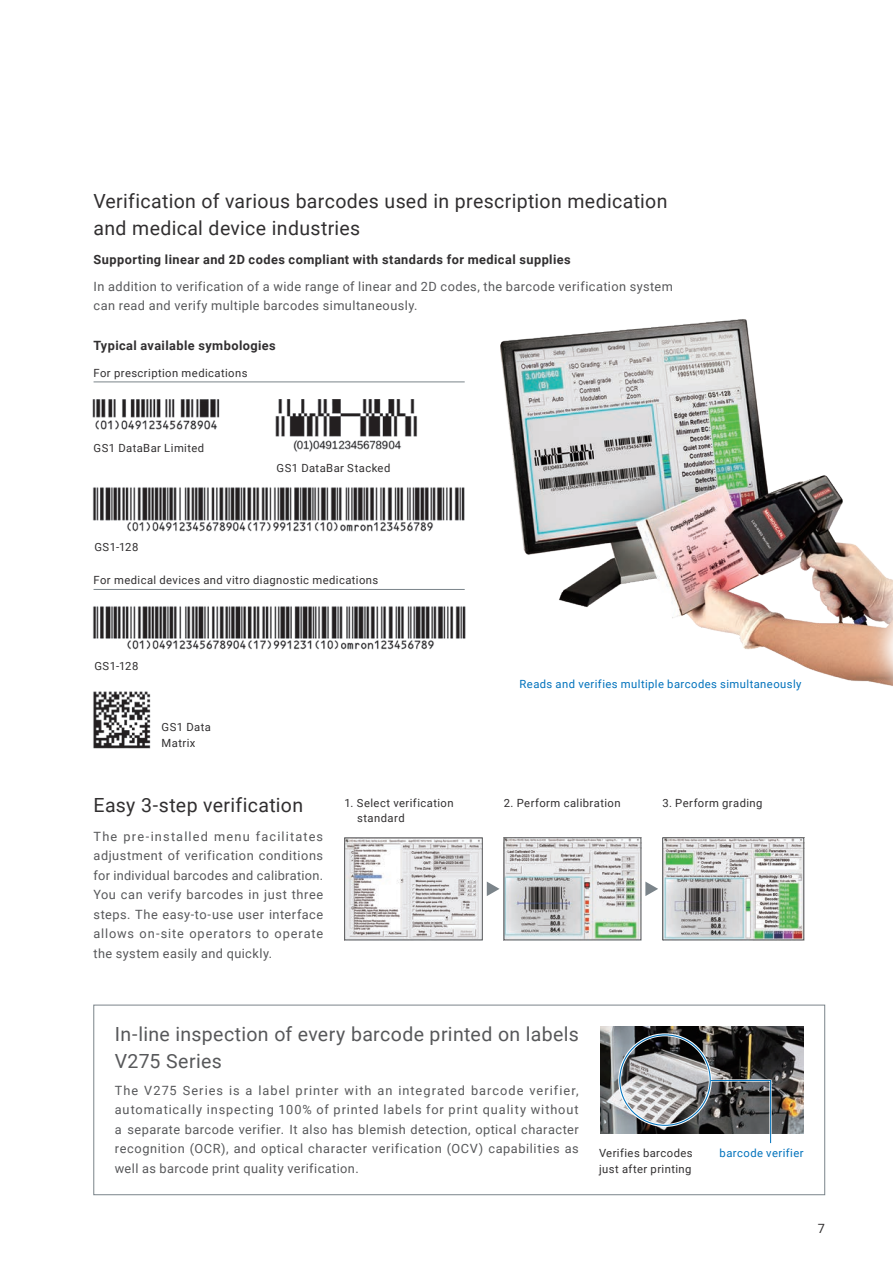
<style>
.page{position:relative;width:893px;height:1263px;background:#fff}
.page>*{position:absolute;margin:0;border:0;box-sizing:border-box;transform-origin:0 0}
.t1{font:19.5px/27px "Roboto";letter-spacing:.015em;color:#312f30}
.t2{font:19.5px/27px "Roboto";letter-spacing:.02em;color:#57585a}
.t3{font:12.75px/19.5px "Roboto";letter-spacing:.035em;color:#57585a;text-align:justify}
.t4{font:700 12.75px "Roboto";letter-spacing:.035em;color:#312f30}
.t5{font:12.75px "Roboto";color:#312f30}
.t6{font:11.25px/15.8px "Roboto";letter-spacing:.04em;color:#312f30}
.t7{font:11.25px "Roboto";letter-spacing:.04em;color:#0072bc}
</style>
<div class="page">
<img style="left:500px;top:319px;width:393px;height:367px">
<img style="left:92px;top:487px;width:373px;height:45px">
<img style="left:93px;top:606px;width:373px;height:44px">
<img style="left:92px;top:399px;width:128px;height:31px">
<img style="left:275px;top:399px;width:143px;height:53px">
<hr style="left:94px;top:382px;width:371px;height:1px;background:#7b848a">
<hr style="left:94px;top:589px;width:371px;height:1px;background:#7b848a">
<img style="left:93px;top:691px;width:58px;height:58px">
<img style="left:600px;top:1026px;width:204px;height:108px">
<div style="left:618px;top:1033px;width:94px;height:94px;border:3px solid #fff;border-radius:50%"></div>
<svg style="left:708px;top:1078px;width:65px;height:66px"></svg>
<div style="left:94px;top:1005px;width:731px;height:190px;border:1px solid #7b848a"></div>
<img style="left:506px;top:839px;width:133px;height:99px">
<div style="left:504px;top:837px;width:137px;height:103px;border:1px solid #57585a"></div>
<img style="left:346px;top:839px;width:135px;height:99px">
<div style="left:344px;top:837px;width:139px;height:103px;border:1px solid #57585a"></div>
<img style="left:664px;top:839px;width:138px;height:99px">
<div style="left:662px;top:837px;width:142px;height:103px;border:1px solid #57585a"></div>
<svg style="left:487px;top:881px;width:13px;height:15px"></svg>
<svg style="left:645px;top:881px;width:13px;height:15px"></svg>
<h1 class="t1" style="left:94px;top:187px;width:575px">Verification of various barcodes used in prescription medication and medical device industries</h1>
<p class="t4" style="left:94px;top:250px;width:479px">Supporting linear and 2D codes compliant with standards for medical supplies</p>
<p class="t3" style="left:94px;top:276px;width:581px">In addition to verification of a wide range of linear and 2D codes, the barcode verification system can read and verify multiple barcodes simultaneously.</p>
<p class="t4" style="left:94px;top:336px;width:184px">Typical available symbologies</p>
<p class="t6" style="left:94px;top:364px;width:155px">For prescription medications</p>
<p class="t6" style="left:94px;top:440px;width:112px">GS1 DataBar Limited</p>
<p class="t6" style="left:94px;top:539px;width:45px">GS1-128</p>
<p class="t6" style="left:277px;top:460px;width:115px">GS1 DataBar Stacked</p>
<p class="t6" style="left:94px;top:571px;width:286px">For medical devices and vitro diagnostic medications</p>
<p class="t6" style="left:94px;top:658px;width:45px">GS1-128</p>
<p class="t6" style="left:162px;top:718px;width:51px">GS1 Data<br>Matrix</p>
<h1 class="t1" style="left:94px;top:791px;width:211px">Easy 3-step verification</h1>
<p class="t3" style="left:94px;top:826px;width:231px">The pre-installed menu facilitates adjustment of verification conditions for individual barcodes and calibration.<br>You can verify barcodes in just three steps. The easy-to-use user interface allows on-site operators to operate the system easily and quickly.</p>
<p class="t7" style="left:520px;top:676px;width:283px">Reads and verifies multiple barcodes simultaneously</p>
<p class="t6" style="left:357px;top:794px;width:98px;text-indent:-13px">1. Select verification standard</p>
<p class="t6" style="left:504px;top:794px;width:118px">2. Perform calibration</p>
<p class="t6" style="left:662px;top:794px;width:102px">3. Perform grading</p>
<h1 class="t2" style="left:115px;top:1020px;width:466px">In-line inspection of every barcode printed on labels<br>V275 Series</h1>
<p class="t3" style="left:115px;top:1080px;width:465px">The V275 Series is a label printer with an integrated barcode verifier, automatically inspecting 100% of printed labels for print quality without a separate barcode verifier. It also has blemish detection, optical character recognition (OCR), and optical character verification (OCV) capabilities as well as barcode print quality verification.</p>
<p class="t6" style="left:599px;top:1145px;width:95px">Verifies barcodes just after printing</p>
<p class="t7" style="left:720px;top:1145px;width:86px">barcode verifier</p>
<p class="t5" style="left:818px;top:1219px;width:9px">7</p>
</div>
